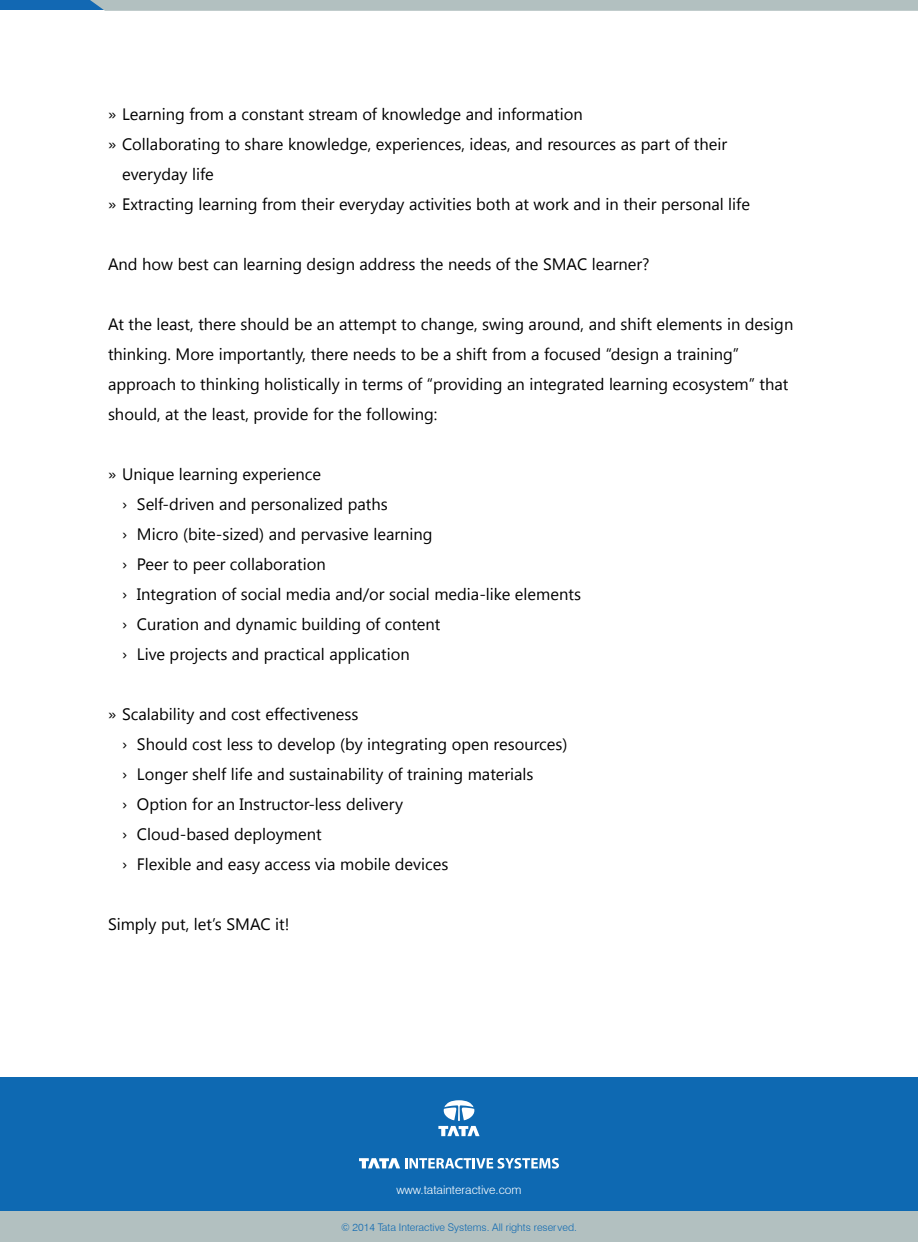
<style>
.page{position:relative;width:918px;height:1242px;background:#fff}
.page>*{position:absolute;margin:0;border:0;box-sizing:border-box;transform-origin:0 0}
.t1{font:16.5px/30px "Khmer UI";color:#000}
.t2{font:300 12px "Swiss 721 BT";color:#fff}
.t3{font:300 10.5px "Swiss 721 BT";color:#0e69b2}
</style>
<div class="page">
<div style="left:0;top:1078px;width:918px;height:164px;background:#0e69b2"></div>
<svg style="left:438px;top:1100px;width:42px;height:36px"></svg>
<svg style="left:359px;top:1158px;width:200px;height:11px"></svg>
<div style="left:0;top:1212px;width:918px;height:30px;background:#b2c0c0"></div>
<div style="left:0;top:0;width:124px;height:9px;background:#1268b3"></div>
<svg style="left:90px;top:0;width:828px;height:11px;background:#b2c0c1"></svg>
<p class="t1" style="left:108px;top:100px;width:476px">» Learning from a constant stream of knowledge and information</p>
<p class="t1" style="left:108px;top:130px;width:621px">» Collaborating to share knowledge, experiences, ideas, and resources as part of their</p>
<p class="t1" style="left:122px;top:159px;width:93px">everyday life</p>
<p class="t1" style="left:108px;top:189px;width:644px">» Extracting learning from their everyday activities both at work and in their personal life</p>
<p class="t1" style="left:108px;top:249px;width:543px">And how best can learning design address the needs of the SMAC learner?</p>
<p class="t1" style="left:108px;top:309px;width:687px">At the least, there should be an attempt to change, swing around, and shift elements in design thinking. More importantly, there needs to be a shift from a focused “design a training” approach to thinking holistically in terms of “providing an integrated learning ecosystem” that should, at the least, provide for the following:</p>
<p class="t1" style="left:122px;top:459px;width:460px;text-indent:-14px">» Unique learning experience<br>› Self-driven and personalized paths<br>› Micro (bite-sized) and pervasive learning<br>› Peer to peer collaboration<br>› Integration of social media and/or social media-like elements › Curation and dynamic building of content<br>› Live projects and practical application</p>
<p class="t1" style="left:122px;top:699px;width:447px;text-indent:-14px">» Scalability and cost effectiveness<br>› Should cost less to develop (by integrating open resources) › Longer shelf life and sustainability of training materials<br>› Option for an Instructor-less delivery<br>› Cloud-based deployment<br>› Flexible and easy access via mobile devices</p>
<p class="t1" style="left:108px;top:909px;width:183px">Simply put, let’s SMAC it!</p>
<p class="t2" style="left:396px;top:1183px;width:127px">www.tatainteractive.com</p>
<p class="t3" style="left:341px;top:1221px;width:237px">© 2014 Tata Interactive Systems. All rights reserved.</p>
</div>
